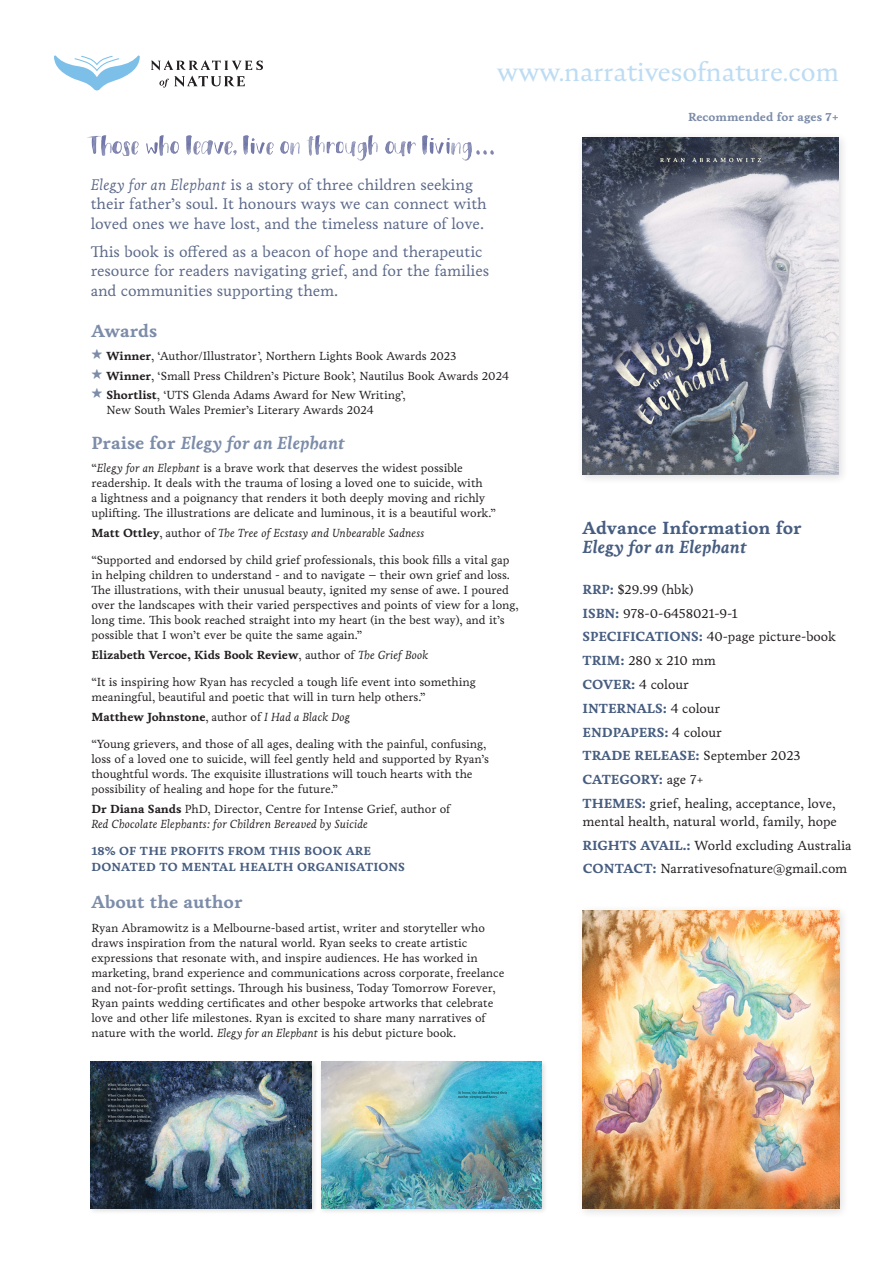
<style>
.page{position:relative;width:893px;height:1263px;background:#fff}
.page>*{position:absolute;margin:0;border:0;box-sizing:border-box;transform-origin:0 0}
.Haboro_body_-_Indent{font:25.8px "Nocturne Serif";letter-spacing:-.005em;color:#bddcf3}
.Haboro_body_-_Indent-2{font:700 18px/19.5px "Livory";color:#475d80}
.Haboro_body_-_Indent-3{font:italic 700 18px "Livory";color:#7c8ca9}
.Haboro_body_-_Indent-4{font:700 18px "Livory";color:#7c8ca9}
.Haboro_body_-_Indent-5{font:15.75px/19.5px "Livory";letter-spacing:-.005em;color:#5c6989}
.Haboro_body_-_No_Indent{font:13.5px/18px "Livory";letter-spacing:-.005em;color:#231f20}
.Haboro_body_-_No_Indent-2{font:700 13.5px "Livory";letter-spacing:-.005em;color:#475d80}
.Haboro_body_-_Indent-6{font:12px/15px "Livory";letter-spacing:-.005em;color:#231f20}
.Haboro_body_-_Indent-7{font:italic 12px/15px "Livory";letter-spacing:.005em;color:#231f20}
.Haboro_body_-_Indent-8{font:700 12px "Livory";letter-spacing:-.005em;color:#231f20}
.Haboro_body_-_Indent-9{font:700 12px/16.5px "Livory";letter-spacing:.015em;color:#475d80}
.Haboro_body_-_Indent-10{font:700 12px "Livory";color:#7c8ca9}
.s1{font-style:italic}
.s2{font-weight:700;font-size:18px;color:#7c8ca9}
.s3{font-weight:700}
.s4{font-style:normal}
.s5{font-weight:700;font-style:normal}
.s6{font-weight:400}
.s7{font-weight:400;font-style:italic}
.s8{font-weight:700;color:#475d80}
.s9{font-weight:400;color:#231f20}
</style>
<div class="page">
<div style="left:577px;top:131px;width:272px;height:354px;background:#231f20;opacity:.15"></div>
<img style="left:583px;top:137px;width:256px;height:338px">
<div style="left:318px;top:1059px;width:230px;height:156px;background:#231f20;opacity:.15"></div>
<img style="left:321px;top:1062px;width:220px;height:147px">
<div style="left:576px;top:904px;width:273px;height:315px;background:#231f20;opacity:.15"></div>
<img style="left:583px;top:910px;width:256px;height:299px">
<svg style="left:307px;top:135px;width:187px;height:26px"></svg>
<svg style="left:87px;top:135px;width:150px;height:21px"></svg>
<svg style="left:243px;top:135px;width:57px;height:20px"></svg>
<svg style="left:54px;top:55px;width:86px;height:36px"></svg>
<svg style="left:151px;top:60px;width:112px;height:10px"></svg>
<svg style="left:159px;top:76px;width:86px;height:12px"></svg>
<div style="left:88px;top:1059px;width:229px;height:156px;background:#231f20;opacity:.15"></div>
<img style="left:91px;top:1062px;width:220px;height:147px">
<p class="Haboro_body_-_Indent" style="left:497px;top:55px;width:343px">www.narrativesofnature.com</p>
<p class="Haboro_body_-_Indent-5" style="left:91px;top:175px;width:398px"><span class="s1">Elegy for an Elephant</span> is a story of three children seeking their father’s soul. It honours ways we can connect with loved ones we have lost, and the timeless nature of love.</p>
<p class="Haboro_body_-_Indent-5" style="left:91px;top:242px;width:400px">This book is offered as a beacon of hope and therapeutic resource for readers navigating grief, and for the families and communities supporting them.</p>
<p class="Haboro_body_-_Indent-4" style="left:92px;top:320px;width:67px">Awards</p>
<p class="Haboro_body_-_Indent-6" style="left:92px;top:349px;width:367px"><span class="s2">⋆</span> <span class="s3">Winner</span>, ‘Author/Illustrator’, Northern Lights Book Awards 2023</p>
<p class="Haboro_body_-_Indent-6" style="left:92px;top:368px;width:419px"><span class="s2">⋆</span> <span class="s3">Winner</span>, ‘Small Press Children’s Picture Book’, Nautilus Book Awards 2024</p>
<p class="Haboro_body_-_Indent-6" style="left:106px;top:387px;width:301px;text-indent:-15px"><span class="s2">⋆</span> <span class="s3">Shortlist</span>, ‘UTS Glenda Adams Award for New Writing’,<br>New South Wales Premier’s Literary Awards 2024</p>
<p class="Haboro_body_-_Indent-3" style="left:92px;top:432px;width:255px"><span class="s4">Praise for</span> Elegy for an Elephant</p>
<p class="Haboro_body_-_Indent-6" style="left:92px;top:461px;width:406px">“<span class="s1">Elegy for an Elephant</span> is a brave work that deserves the widest possible readership. It deals with the trauma of losing a loved one to suicide, with<br>a lightness and a poignancy that renders it both deeply moving and richly uplifting. The illustrations are delicate and luminous, it is a beautiful work.”</p>
<p class="Haboro_body_-_Indent-7" style="left:92px;top:525px;width:335px"><span class="s5">Matt Ottley</span><span class="s4">, author of</span> The Tree of Ecstasy and Unbearable Sadness</p>
<p class="Haboro_body_-_Indent-6" style="left:92px;top:553px;width:429px">“Supported and endorsed by child grief professionals, this book fills a vital gap in helping children to understand - and to navigate – their own grief and loss.<br>The illustrations, with their unusual beauty, ignited my sense of awe. I poured over the landscapes with their varied perspectives and points of view for a long, long time. This book reached straight into my heart (in the best way), and it’s possible that I won’t ever be quite the same again.”</p>
<p class="Haboro_body_-_Indent-8" style="left:92px;top:647px;width:339px">Elizabeth Vercoe, Kids Book Review<span class="s6">, author of</span> <span class="s7">The Grief Book</span></p>
<p class="Haboro_body_-_Indent-6" style="left:92px;top:675px;width:386px">“It is inspiring how Ryan has recycled a tough life event into something meaningful, beautiful and poetic that will in turn help others.”</p>
<p class="Haboro_body_-_Indent-8" style="left:92px;top:709px;width:260px">Matthew Johnstone<span class="s6">, author of</span> <span class="s7">I Had a Black Dog</span></p>
<p class="Haboro_body_-_Indent-6" style="left:92px;top:737px;width:399px">“Young grievers, and those of all ages, dealing with the painful, confusing, loss of a loved one to suicide, will feel gently held and supported by Ryan’s thoughtful words. The exquisite illustrations will touch hearts with the possibility of healing and hope for the future.”</p>
<p class="Haboro_body_-_Indent-7" style="left:92px;top:801px;width:360px"><span class="s5">Dr Diana Sands</span> <span class="s4">PhD, Director, Centre for Intense Grief, author of<br></span>Red Chocolate Elephants: for Children Bereaved by Suicide</p>
<p class="Haboro_body_-_Indent-9" style="left:92px;top:842px;width:315px">18% OF THE PROFITS FROM THIS BOOK ARE<br>DONATED TO MENTAL HEALTH ORGANISATIONS</p>
<p class="Haboro_body_-_Indent-4" style="left:92px;top:891px;width:153px">About the author</p>
<p class="Haboro_body_-_Indent-6" style="left:92px;top:920px;width:414px">Ryan Abramowitz is a Melbourne-based artist, writer and storyteller who draws inspiration from the natural world. Ryan seeks to create artistic expressions that resonate with, and inspire audiences. He has worked in marketing, brand experience and communications across corporate, freelance and not-for-profit settings. Through his business, Today Tomorrow Forever, Ryan paints wedding certificates and other bespoke artworks that celebrate love and other life milestones. Ryan is excited to share many narratives of nature with the world. <span class="s1">Elegy for an Elephant</span> is his debut picture book.</p>
<p class="Haboro_body_-_Indent-10" style="left:688px;top:110px;width:152px">Recommended for ages 7+</p>
<p class="Haboro_body_-_Indent-2" style="left:583px;top:518px;width:221px">Advance Information for<br><span class="s1">Elegy for an Elephant</span></p>
<p class="Haboro_body_-_No_Indent" style="left:583px;top:580px;width:112px"><span class="s8">RRP:</span> $29.99 (hbk)</p>
<p class="Haboro_body_-_No_Indent" style="left:583px;top:604px;width:157px"><span class="s8">ISBN:</span> 978-0-6458021-9-1</p>
<p class="Haboro_body_-_No_Indent" style="left:583px;top:628px;width:255px"><span class="s8">SPECIFICATIONS:</span> 40-page picture-book</p>
<p class="Haboro_body_-_No_Indent" style="left:583px;top:652px;width:135px"><span class="s8">TRIM:</span> 280 x 210 mm</p>
<p class="Haboro_body_-_No_Indent" style="left:583px;top:675px;width:108px"><span class="s8">COVER:</span> 4 colour</p>
<p class="Haboro_body_-_No_Indent-2" style="left:583px;top:700px;width:139px">INTERNALS: <span class="s9">4 colour</span></p>
<p class="Haboro_body_-_No_Indent-2" style="left:583px;top:724px;width:141px">ENDPAPERS: <span class="s9">4 colour</span></p>
<p class="Haboro_body_-_No_Indent-2" style="left:583px;top:748px;width:220px">TRADE RELEASE: <span class="s9">September 2023</span></p>
<p class="Haboro_body_-_No_Indent-2" style="left:583px;top:771px;width:123px">CATEGORY: <span class="s9">age 7+</span></p>
<p class="Haboro_body_-_No_Indent" style="left:583px;top:794px;width:256px"><span class="s8">THEMES:</span> grief, healing, acceptance, love, mental health, natural world, family, hope</p>
<p class="Haboro_body_-_No_Indent" style="left:583px;top:836px;width:270px"><span class="s8">RIGHTS AVAIL.:</span> World excluding Australia</p>
<p class="Haboro_body_-_No_Indent" style="left:583px;top:860px;width:266px"><span class="s8">CONTACT:</span> Narrativesofnature@gmail.com</p>
</div>
